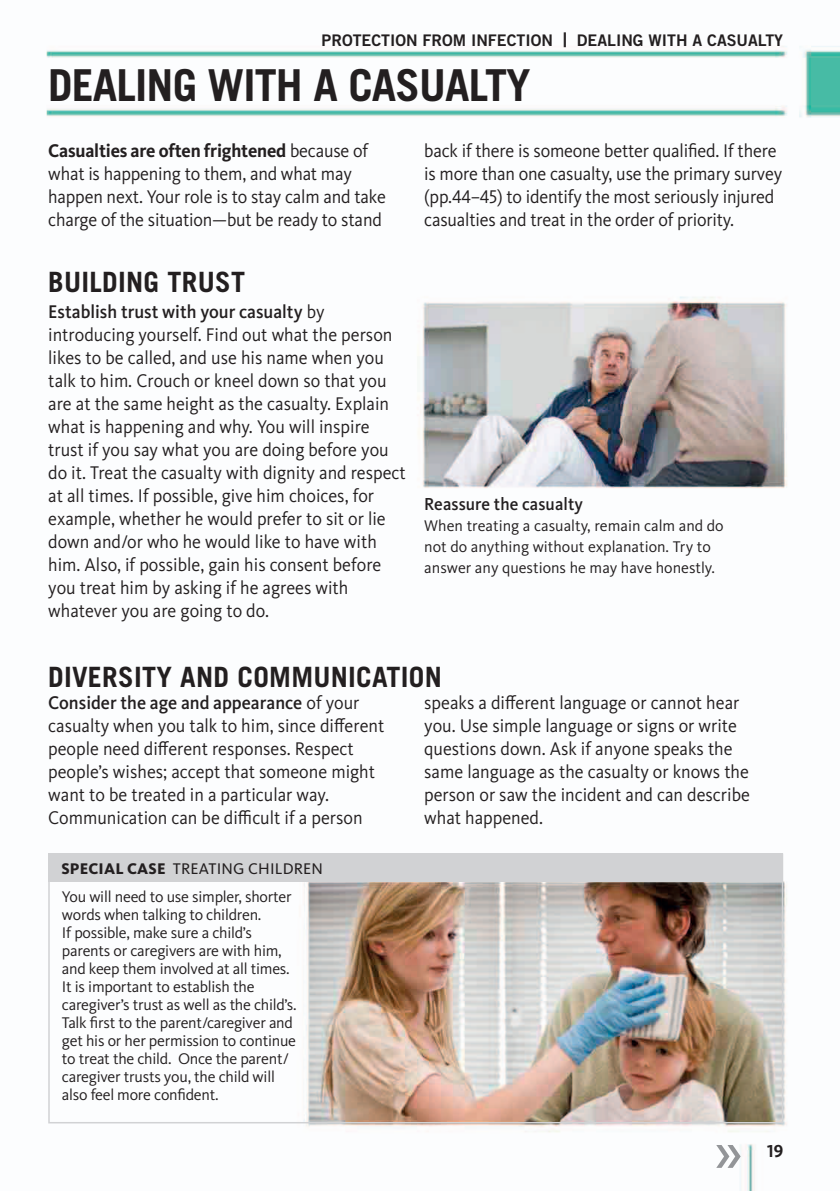
<style>
.page{position:relative;width:840px;height:1191px;background:#fff}
.page>*{position:absolute;margin:0;border:0;box-sizing:border-box;transform-origin:0 0}
.t1{font:60px "Kievit Pro";color:#939598}
.t2{font:700 44px "Trade Gothic LT Std";letter-spacing:-.02em;color:#231f20}
.t3{font:700 28px "Trade Gothic LT Std";letter-spacing:.01em;color:#231f20}
.t4{font:19px/23px "Kievit Pro";color:#231f20;scale:.95 1}
.t5{font:500 18px "Kievit Pro";letter-spacing:.005em;color:#231f20;scale:.95 1}
.t6{font:700 18px "Kievit Pro";color:#231f20;scale:.95 1}
.t7{font:16px/18px "Kievit Pro";letter-spacing:-.015em;color:#231f20}
.t8{font:16px "Trade Gothic LT Std Bd 2";color:#231f20}
.s1{font-size:20px}
.s2{font-weight:700}
.s3{font-weight:500}
.s4{font-weight:800}
.s5{font-style:inherit}
</style>
<div class="page">
<img style="left:46px;top:46px;width:793px;height:1144px">
<div style="left:48px;top:853px;width:734px;height:29px;background:#d1d2d4"></div>
<p class="t8" style="left:321px;top:31px;width:463px">PROTECTION FROM INFECTION <span class="s1">|</span> DEALING WITH A CASUALTY</p>
<h2 class="t2" style="left:48px;top:69px;width:483px">DEALING WITH A CASUALTY</h2>
<p class="t4" style="left:48px;top:141px;width:357px"><span class="s2">Casualties are often frightened</span> because of what is happening to them, and what may happen next. Your role is to stay calm and take charge of the situation—but be ready to stand</p>
<p class="t4" style="left:424px;top:141px;width:378px">back if there is someone better qualified. If there is more than one casualty, use the primary survey (pp.44–45) to identify the most seriously injured casualties and treat in the order of priority.</p>
<h3 class="t3" style="left:48px;top:272px;width:198px">BUILDING TRUST</h3>
<p class="t4" style="left:48px;top:302px;width:378px"><span class="s3">Establish trust with your casualty</span> by introducing yourself. Find out what the person likes to be called, and use his name when you talk to him. Crouch or kneel down so that you are at the same height as the casualty. Explain what is happening and why. You will inspire trust if you say what you are doing before you do it. Treat the casualty with dignity and respect at all times. If possible, give him choices, for example, whether he would prefer to sit or lie down and/or who he would like to have with him. Also, if possible, gain his consent before you treat him by asking if he agrees with whatever you are going to do.</p>
<p class="t5" style="left:424px;top:497px;width:168px">Reassure the casualty</p>
<p class="t7" style="left:424px;top:517px;width:301px;line-height:21px">When treating a casualty, remain calm and do not do anything without explanation. Try to answer any questions he may have honestly.</p>
<h3 class="t3" style="left:48px;top:667px;width:395px">DIVERSITY AND COMMUNICATION</h3>
<p class="t4" style="left:48px;top:693px;width:355px"><span class="s3">Consider the age and appearance</span> of your casualty when you talk to him, since different people need different responses. Respect people’s wishes; accept that someone might want to be treated in a particular way.<br>Communication can be difficult if a person</p>
<p class="t4" style="left:424px;top:693px;width:344px">speaks a different language or cannot hear you. Use simple language or signs or write questions down. Ask if anyone speaks the same language as the casualty or knows the person or saw the incident and can describe what happened.</p>
<p class="t7" style="left:61px;top:855px;width:263px;line-height:28.4px"><span class="s4">SPECIAL CASE</span> <span class="s5">TREATING CHILDREN<br></span>You will need to use simpler, shorter</p>
<p class="t7" style="left:62px;top:907px;width:236px">words when talking to children.<br>If possible, make sure a child’s parents or caregivers are with him, and keep them involved at all times.<br>It is important to establish the caregiver’s trust as well as the child’s.<br>Talk first to the parent/caregiver and get his or her permission to continue to treat the child. Once the parent/ caregiver trusts you, the child will also feel more confident.</p>
<h1 class="t1" style="left:713px;top:1128px;width:31px">»</h1>
<p class="t6" style="left:766px;top:1144px;width:18px">19</p>
</div>
